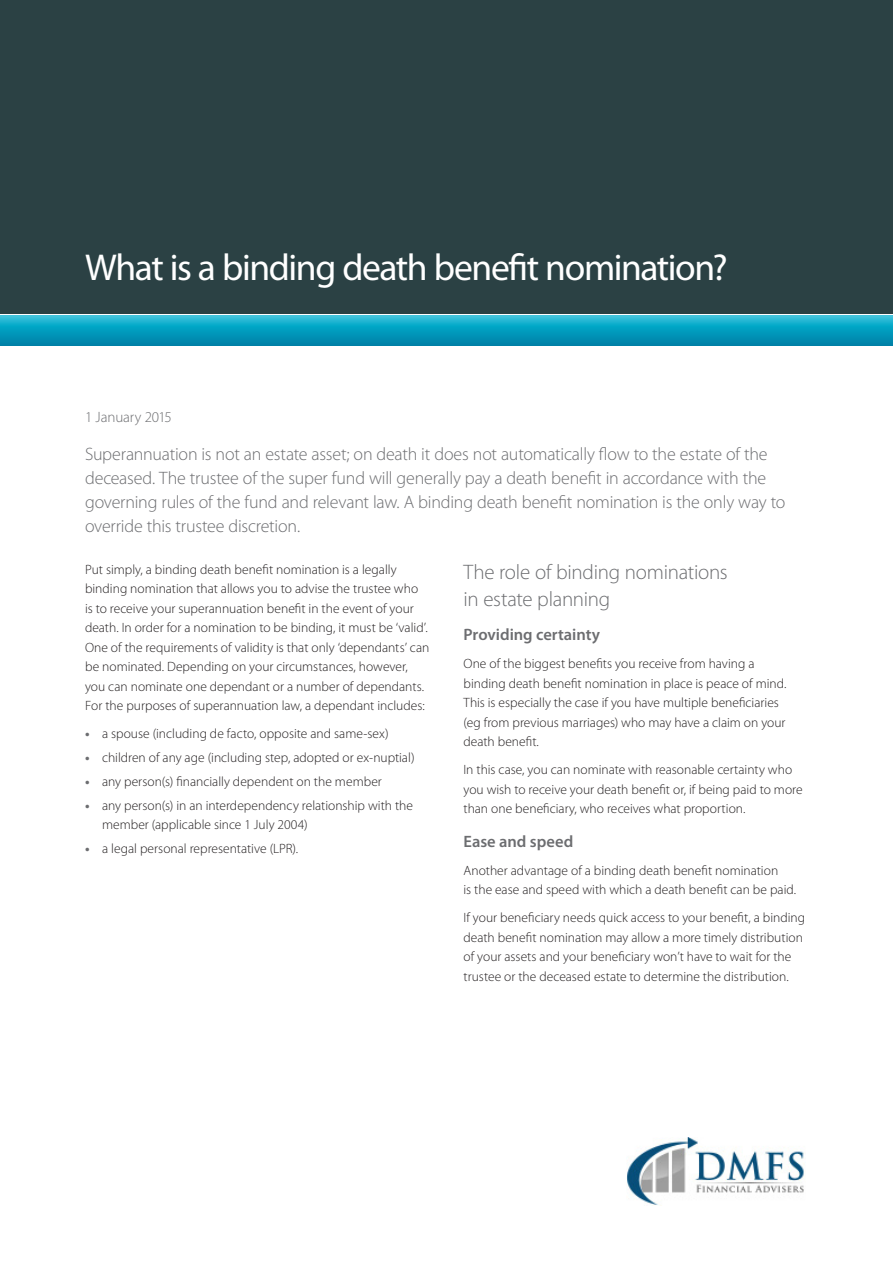
<style>
.page{position:relative;width:893px;height:1263px;background:#fff}
.page>*{position:absolute;margin:0;border:0;box-sizing:border-box;transform-origin:0 0}
.t1{font:37.5px "Myriad Pro";letter-spacing:-.04em;color:#fff}
._01_Subhead_1{font:300 21px/27px "Myriad Pro";letter-spacing:-.015em;color:#6c6d70}
._06_Intro_Para{font:300 18px/24px "Myriad Pro";letter-spacing:-.015em;color:#6c6d70}
._02_Subhead_2{font:600 16.5px "Myriad Pro";color:#6c6d70}
._05_Date{font:300 15px "Myriad Pro";letter-spacing:-.01em;color:#6c6d70}
._07_Body_Text{font:300 13.5px/19.5px "Myriad Pro";color:#231f20}
.s1{font-weight:700;color:#6c6d70}
</style>
<div class="page">
<div style="left:0;top:0;width:893px;height:314px;background:#2b4144"></div>
<svg style="left:0;top:316px;width:893px;height:29px;background:#0b9fc0"></svg>
<img style="left:627px;top:1137px;width:177px;height:68px">
<h1 class="t1" style="left:85px;top:244px;width:644px">What is a binding death benefit nomination?</h1>
<p class="_05_Date" style="left:85px;top:408px;width:88px">1 January 2015</p>
<p class="_06_Intro_Para" style="left:85px;top:442px;width:702px">Superannuation is not an estate asset; on death it does not automatically flow to the estate of the deceased. The trustee of the super fund will generally pay a death benefit in accordance with the governing rules of the fund and relevant law. A binding death benefit nomination is the only way to override this trustee discretion.</p>
<p class="_07_Body_Text" style="left:85px;top:559px;width:346px">Put simply, a binding death benefit nomination is a legally binding nomination that allows you to advise the trustee who<br>is to receive your superannuation benefit in the event of your death. In order for a nomination to be binding, it must be ‘valid’.<br>One of the requirements of validity is that only ‘dependants’ can be nominated. Depending on your circumstances, however, you can nominate one dependant or a number of dependants.<br>For the purposes of superannuation law, a dependant includes:</p>
<p class="_07_Body_Text" style="left:85px;top:724px;width:305px"><span class="s1">•</span> a spouse (including de facto, opposite and same-sex)</p>
<p class="_07_Body_Text" style="left:85px;top:748px;width:331px"><span class="s1">•</span> children of any age (including step, adopted or ex-nuptial)</p>
<p class="_07_Body_Text" style="left:85px;top:771px;width:298px"><span class="s1">•</span> any person(s) financially dependent on the member</p>
<p class="_07_Body_Text" style="left:102px;top:795px;width:312px;text-indent:-17px"><span class="s1">•</span> any person(s) in an interdependency relationship with the member (applicable since 1 July 2004)</p>
<p class="_07_Body_Text" style="left:85px;top:838px;width:215px"><span class="s1">•</span> a legal personal representative (LPR).</p>
<p class="_01_Subhead_1" style="left:463px;top:559px;width:266px">The role of binding nominations in estate planning</p>
<p class="_02_Subhead_2" style="left:463px;top:624px;width:138px">Providing certainty</p>
<p class="_07_Body_Text" style="left:463px;top:654px;width:325px">One of the biggest benefits you receive from having a binding death benefit nomination in place is peace of mind.<br>This is especially the case if you have multiple beneficiaries (eg from previous marriages) who may have a claim on your death benefit.</p>
<p class="_07_Body_Text" style="left:463px;top:760px;width:341px">In this case, you can nominate with reasonable certainty who you wish to receive your death benefit or, if being paid to more than one beneficiary, who receives what proportion.</p>
<p class="_02_Subhead_2" style="left:463px;top:831px;width:111px">Ease and speed</p>
<p class="_07_Body_Text" style="left:463px;top:860px;width:334px">Another advantage of a binding death benefit nomination<br>is the ease and speed with which a death benefit can be paid.</p>
<p class="_07_Body_Text" style="left:463px;top:908px;width:343px">If your beneficiary needs quick access to your benefit, a binding death benefit nomination may allow a more timely distribution of your assets and your beneficiary won’t have to wait for the trustee or the deceased estate to determine the distribution.</p>
</div>
